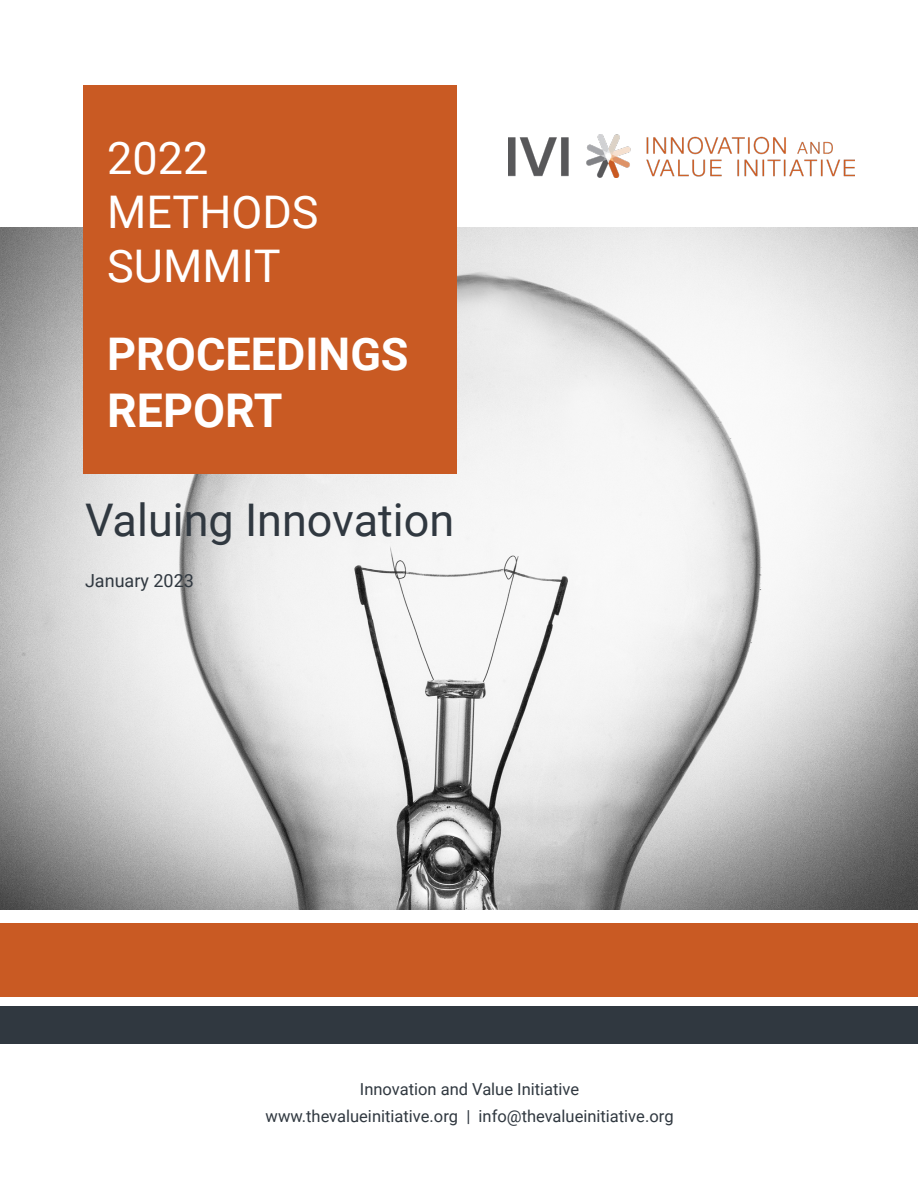
<style>
.page{position:relative;width:918px;height:1188px;background:#fff}
.page>*{position:absolute;margin:0;border:0;box-sizing:border-box;transform-origin:0 0}
.Main_Cover_2{font:700 46.5px "Roboto";color:#fff}
.Main_Cover_1{font:45px/54px "Roboto";color:#fff}
.Text_Bold__w{font:45px "Roboto";color:#303840}
.Main_Cover_2-2{font:700 45px "Roboto";color:#fff}
.Text_Bold__w-2{font:18px "Roboto";color:#303840}
.Text_Area_center{font:16.5px "Roboto";color:#303840}
</style>
<div class="page">
<img style="left:0;top:227px;width:918px;height:682px">
<div style="left:0;top:924px;width:918px;height:73px;background:#c95a23"></div>
<div style="left:0;top:1006px;width:918px;height:37px;background:#303840"></div>
<div style="left:84px;top:85px;width:373px;height:388px;background:#c95a23"></div>
<img style="left:509px;top:135px;width:345px;height:43px">
<p class="Main_Cover_1" style="left:107px;top:129px;width:103px">2022</p>
<p class="Main_Cover_1" style="left:107px;top:183px;width:213px">METHODS<br>SUMMIT</p>
<p class="Main_Cover_2-2" style="left:107px;top:322px;width:303px">PROCEEDINGS</p>
<p class="Main_Cover_2" style="left:107px;top:378px;width:177px">REPORT</p>
<p class="Text_Bold__w" style="left:85px;top:488px;width:371px">Valuing Innovation</p>
<p class="Text_Bold__w-2" style="left:85px;top:568px;width:110px">January 2023</p>
<p class="Text_Area_center" style="left:360px;top:1078px;width:221px">Innovation and Value Initiative</p>
<p class="Text_Area_center" style="left:266px;top:1105px;width:409px">www.thevalueinitiative.org | info@thevalueinitiative.org</p>
</div>
